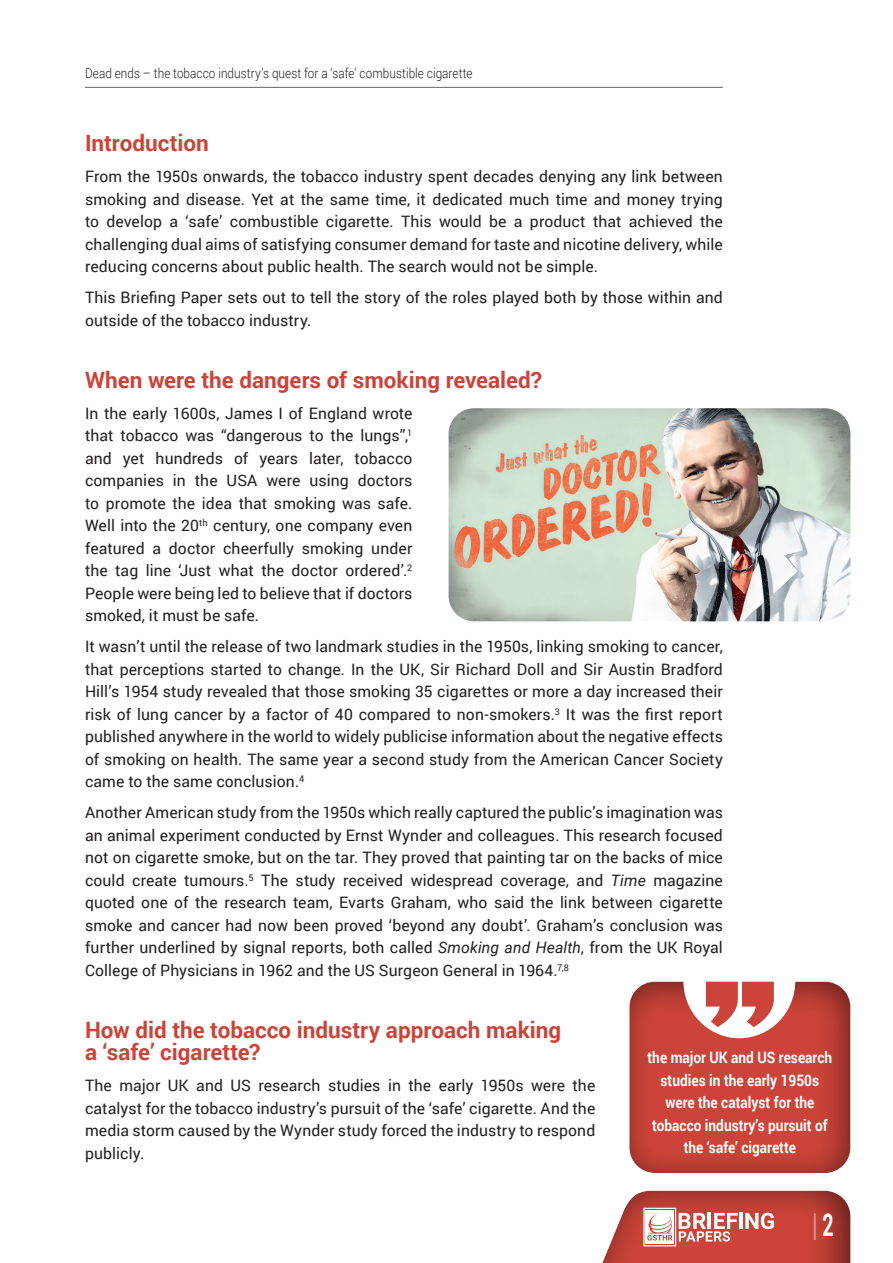
<style>
.page{position:relative;width:893px;height:1263px;background:#fff}
.page>*{position:absolute;margin:0;border:0;box-sizing:border-box;transform-origin:0 0}
.t1{font:700 31.5px "Roboto";color:#e29a86;scale:.62 1}
.t2{font:700 22.5px/22.5px "Roboto";color:#cc4439}
.t3{font:15.75px/22.5px "Roboto";letter-spacing:.005em;color:#231f20;text-align:justify}
.t4{font:700 15.75px/22.5px "Roboto";color:#fff;text-align:center;scale:.87 1}
.t5{font:300 13.5px "Roboto";letter-spacing:.005em;color:#231f20;scale:.87 1}
.s1{font-style:italic}
.s2{color:#fff}
</style>
<div class="page">
<div style="left:569px;top:1184px;width:282px;height:79px;background:#231f20;opacity:.8"></div>
<svg style="left:572px;top:1191px;width:278px;height:72px"></svg>
<hr style="left:85px;top:87px;width:638px;height:1px;background:#6c6d70">
<img style="left:449px;top:408px;width:401px;height:213px">
<div style="left:626px;top:975px;width:225px;height:198px;background:#231f20;opacity:.6"></div>
<svg style="left:683px;top:981px;width:112px;height:57px"></svg>
<p class="t5" style="left:85px;top:64px;width:447px">Dead ends – the tobacco industry’s quest for a ‘safe’ combustible cigarette</p>
<p class="t2" style="left:85px;top:131px;width:125px">Introduction</p>
<p class="t3" style="left:85px;top:165px;width:639px">From the 1950s onwards, the tobacco industry spent decades denying any link between smoking and disease. Yet at the same time, it dedicated much time and money trying to develop a ‘safe’ combustible cigarette. This would be a product that achieved the challenging dual aims of satisfying consumer demand for taste and nicotine delivery, while reducing concerns about public health. The search would not be simple.</p>
<p class="t3" style="left:85px;top:286px;width:639px">This Briefing Paper sets out to tell the story of the roles played both by those within and outside of the tobacco industry.</p>
<p class="t2" style="left:85px;top:368px;width:458px">When were the dangers of smoking revealed?</p>
<p class="t3" style="left:85px;top:401px;width:329px">In the early 1600s, James I of England wrote that tobacco was “dangerous to the lungs”,<sup>1 </sup>and yet hundreds of years later, tobacco companies in the USA were using doctors to promote the idea that smoking was safe.<br>Well into the 20<sup>th</sup> century, one company even featured a doctor cheerfully smoking under the tag line ‘Just what the doctor ordered’.<sup>2<br></sup>People were being led to believe that if doctors smoked, it must be safe.</p>
<p class="t3" style="left:85px;top:635px;width:639px">It wasn’t until the release of two landmark studies in the 1950s, linking smoking to cancer, that perceptions started to change. In the UK, Sir Richard Doll and Sir Austin Bradford Hill’s 1954 study revealed that those smoking 35 cigarettes or more a day increased their risk of lung cancer by a factor of 40 compared to non-smokers.<sup>3</sup> It was the first report published anywhere in the world to widely publicise information about the negative effects of smoking on health. The same year a second study from the American Cancer Society came to the same conclusion.<sup>4</sup></p>
<p class="t3" style="left:85px;top:801px;width:639px">Another American study from the 1950s which really captured the public’s imagination was an animal experiment conducted by Ernst Wynder and colleagues. This research focused not on cigarette smoke, but on the tar. They proved that painting tar on the backs of mice could create tumours.<sup>5</sup> The study received widespread coverage, and <span class="s1">Time</span> magazine quoted one of the research team, Evarts Graham, who said the link between cigarette smoke and cancer had now been proved ‘beyond any doubt’. Graham’s conclusion was further underlined by signal reports, both called <span class="s1">Smoking and Health</span>, from the UK Royal College of Physicians in 1962 and the US Surgeon General in 1964.<sup>7,8</sup></p>
<p class="t2" style="left:85px;top:1018px;width:478px">How did the tobacco industry approach making a ‘safe’ cigarette?</p>
<p class="t3" style="left:85px;top:1074px;width:512px">The major UK and US research studies in the early 1950s were the catalyst for the tobacco industry’s pursuit of the ‘safe’ cigarette. And the media storm caused by the Wynder study forced the industry to respond publicly.</p>
<p class="t4" style="left:647px;top:1046px;width:214px">the major UK and US research studies in the early 1950s were the catalyst for the tobacco industry’s pursuit of the ‘safe’ cigarette</p>
<h1 class="t1" style="left:812px;top:1202px;width:35px">| <span class="s2">2</span></h1>
</div>
